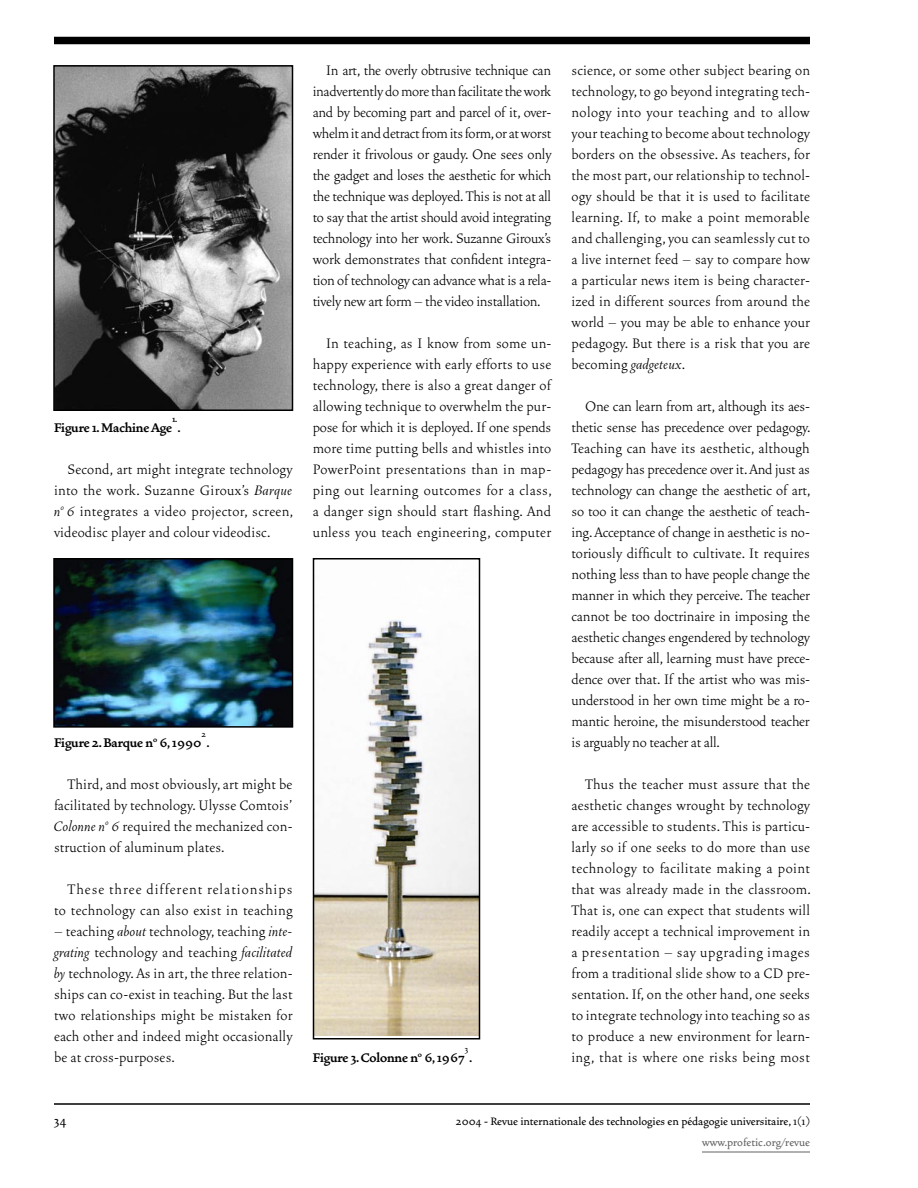
<style>
.page{position:relative;width:918px;height:1188px;background:#fff}
.page>*{position:absolute;margin:0;border:0;box-sizing:border-box;transform-origin:0 0}
.Figure_1{font:500 18px "Vendetta";color:#000}
.Corps_de_texte{font:300 17.25px/21px "Vendetta";letter-spacing:.01em;color:#000;text-align:justify}
.Corps_de_texte-2{font:300 17.25px/21px "Vendetta";letter-spacing:.05em;color:#000;text-align:right}
.Figure_1-2{font:700 15.75px "Vendetta";letter-spacing:-.01em;color:#000}
.Pied_de_page{font:500 15.75px "Vendetta";color:#000}
.Pied_de_page-2{font:500 13.5px "Vendetta";color:#000}
.Pied_de_page-3{font:500 13.5px "Vendetta";color:#636363}
.Figure_1-3{font:700 10.5px "Vendetta";color:#000}
.Figure_1-4{font:500 10.5px "Vendetta";color:#000}
.s1{font-style:italic}
</style>
<div class="page">
<div style="left:54px;top:37px;width:756px;height:7px;background:#000"></div>
<hr style="left:54px;top:1103px;width:756px;height:2px;background:#000">
<hr style="left:702px;top:1152px;width:108px;height:1px;background:#636363">
<img style="left:56px;top:561px;width:234px;height:164px">
<div style="left:53px;top:558px;width:240px;height:170px;border:2px solid #000"></div>
<img style="left:316px;top:620px;width:161px;height:415px">
<div style="left:313px;top:558px;width:167px;height:482px;border:2px solid #000"></div>
<img style="left:56px;top:68px;width:234px;height:340px">
<div style="left:53px;top:65px;width:240px;height:346px;border:2px solid #000"></div>
<p class="Figure_1-3" style="left:172px;top:414px;width:7px">1.</p>
<p class="Figure_1-2" style="left:54px;top:420px;width:120px">Figure 1. Machine Age</p>
<p class="Figure_1" style="left:177px;top:418px;width:5px">.</p>
<p class="Corps_de_texte" style="left:54px;top:459px;width:241px;text-indent:14px">Second, art might integrate technology into the work. Suzanne Giroux’s <span class="s1">Barque n</span><sup>o</sup> <span class="s1">6</span> integrates a video projector, screen, videodisc player and colour videodisc.</p>
<p class="Figure_1-4" style="left:202px;top:728px;width:6px">2</p>
<p class="Figure_1-2" style="left:54px;top:735px;width:149px">Figure 2. Barque n<sup>o</sup> 6, 1990</p>
<p class="Figure_1" style="left:206px;top:733px;width:5px">.</p>
<p class="Corps_de_texte" style="left:54px;top:774px;width:240px;text-indent:14px">Third, and most obviously, art might be facilitated by technology. Ulysse Comtois’ <span class="s1">Colonne n</span><sup>o</sup> <span class="s1">6</span> required the mechanized con&shy;struction of aluminum plates.</p>
<p class="Corps_de_texte-2" style="left:54px;top:879px;width:240px">These three different relationships to technology can also exist in teaching</p>
<p class="Corps_de_texte" style="left:54px;top:921px;width:240px">– teaching <span class="s1">about</span> technology, teaching <span class="s1">inte&shy;grating</span> technology and teaching <span class="s1">facilitated by</span> technology. As in art, the three relation&shy;ships can co-exist in teaching. But the last two relationships might be mistaken for each other and indeed might occasionally be at cross-purposes.</p>
<p class="Corps_de_texte" style="left:313px;top:60px;width:240px;text-indent:14px">In art, the overly obtrusive technique can inadvertently do more than facilitate the work and by becoming part and parcel of it, over&shy;whelm it and detract from its form, or at worst render it frivolous or gaudy. One sees only the gadget and loses the aesthetic for which the technique was deployed. This is not at all to say that the artist should avoid integrating technology into her work. Suzanne Giroux’s work demonstrates that confident integra&shy;tion of technology can advance what is a rela&shy;tively new art form – the video installation.</p>
<p class="Corps_de_texte" style="left:313px;top:333px;width:241px;text-indent:14px">In teaching, as I know from some un&shy;happy experience with early efforts to use technology, there is also a great danger of allowing technique to overwhelm the pur&shy;pose for which it is deployed. If one spends more time putting bells and whistles into PowerPoint presentations than in map&shy;ping out learning outcomes for a class, a danger sign should start flashing. And unless you teach engineering, computer</p>
<p class="Figure_1-4" style="left:465px;top:1043px;width:5px">3</p>
<p class="Figure_1-2" style="left:313px;top:1050px;width:154px">Figure 3. Colonne n<sup>o</sup> 6, 1967</p>
<p class="Figure_1" style="left:469px;top:1048px;width:5px">.</p>
<p class="Corps_de_texte" style="left:572px;top:60px;width:240px">science, or some other subject bearing on technology, to go beyond integrating tech&shy;nology into your teaching and to allow your teaching to become about technology borders on the obsessive. As teachers, for the most part, our relationship to technol&shy;ogy should be that it is used to facilitate learning. If, to make a point memorable and challenging, you can seamlessly cut to a live internet feed – say to compare how a particular news item is being character&shy;ized in different sources from around the world – you may be able to enhance your pedagogy. But there is a risk that you are becoming <span class="s1">gadgeteux</span>.</p>
<p class="Corps_de_texte" style="left:572px;top:396px;width:241px;text-indent:14px">One can learn from art, although its aes&shy;thetic sense has precedence over pedagogy.<br>Teaching can have its aesthetic, although pedagogy has precedence over it. And just as technology can change the aesthetic of art, so too it can change the aesthetic of teach&shy;ing. Acceptance of change in aesthetic is no&shy;toriously difficult to cultivate. It requires nothing less than to have people change the manner in which they perceive. The teacher cannot be too doctrinaire in imposing the aesthetic changes engendered by technology because after all, learning must have prece&shy;dence over that. If the artist who was mis&shy;understood in her own time might be a ro&shy;mantic heroine, the misunderstood teacher is arguably no teacher at all.</p>
<p class="Corps_de_texte" style="left:572px;top:774px;width:241px;text-indent:14px">Thus the teacher must assure that the aesthetic changes wrought by technology are accessible to students. This is particu&shy;larly so if one seeks to do more than use technology to facilitate making a point that was already made in the classroom.<br>That is, one can expect that students will readily accept a technical improvement in a presentation – say upgrading images from a traditional slide show to a CD pre&shy;sentation. If, on the other hand, one seeks to integrate technology into teaching so as to produce a new environment for learn&shy;ing, that is where one risks being most</p>
<p class="Pied_de_page" style="left:54px;top:1113px;width:14px">34</p>
<p class="Pied_de_page-2" style="left:456px;top:1115px;width:356px">2004 - Revue internationale des technologies en pédagogie universitaire, 1(1)</p>
<p class="Pied_de_page-3" style="left:702px;top:1136px;width:109px">www.profetic.org/revue</p>
</div>
